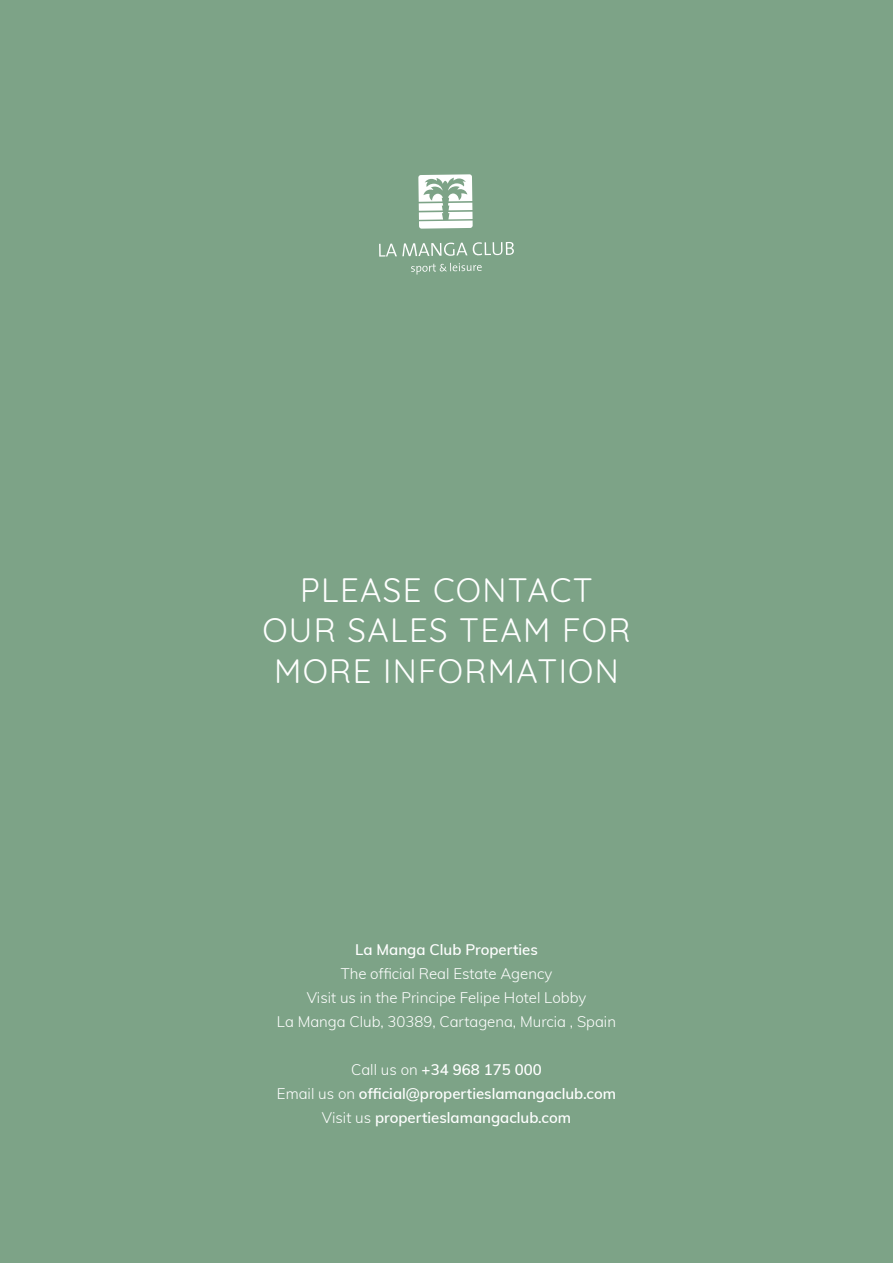
<style>
.page{position:relative;width:893px;height:1263px;background:#7da387}
.page>*{position:absolute;margin:0;border:0;box-sizing:border-box;transform-origin:0 0}
.t1{font:33px/40.5px "Quicksand";letter-spacing:.04em;color:#fff;text-align:center}
.t2{font:600 15px/24px "Muli";color:#fff;text-align:center}
.t3{font:300 15px/24px "Muli";color:#fff;text-align:center}
.s1{font-weight:300}
</style>
<div class="page">
<svg style="left:418px;top:174px;width:55px;height:55px"></svg>
<svg style="left:379px;top:243px;width:88px;height:14px"></svg>
<svg style="left:473px;top:242px;width:41px;height:13px"></svg>
<svg style="left:411px;top:263px;width:71px;height:12px"></svg>
<h1 class="t1" style="left:262px;top:566px;width:370px">PLEASE CONTACT<br>OUR SALES TEAM FOR<br>MORE INFORMATION</h1>
<p class="t2" style="left:355px;top:937px;width:184px">La Manga Club Properties</p>
<p class="t3" style="left:277px;top:961px;width:341px">The official Real Estate Agency<br>Visit us in the Principe Felipe Hotel Lobby<br>La Manga Club, 30389, Cartagena, Murcia , Spain</p>
<p class="t2" style="left:277px;top:1057px;width:341px"><span class="s1">Call us on</span> +34 968 175 000<br><span class="s1">Email us on</span> official@propertieslamangaclub.com<br><span class="s1">Visit us</span> propertieslamangaclub.com</p>
</div>
